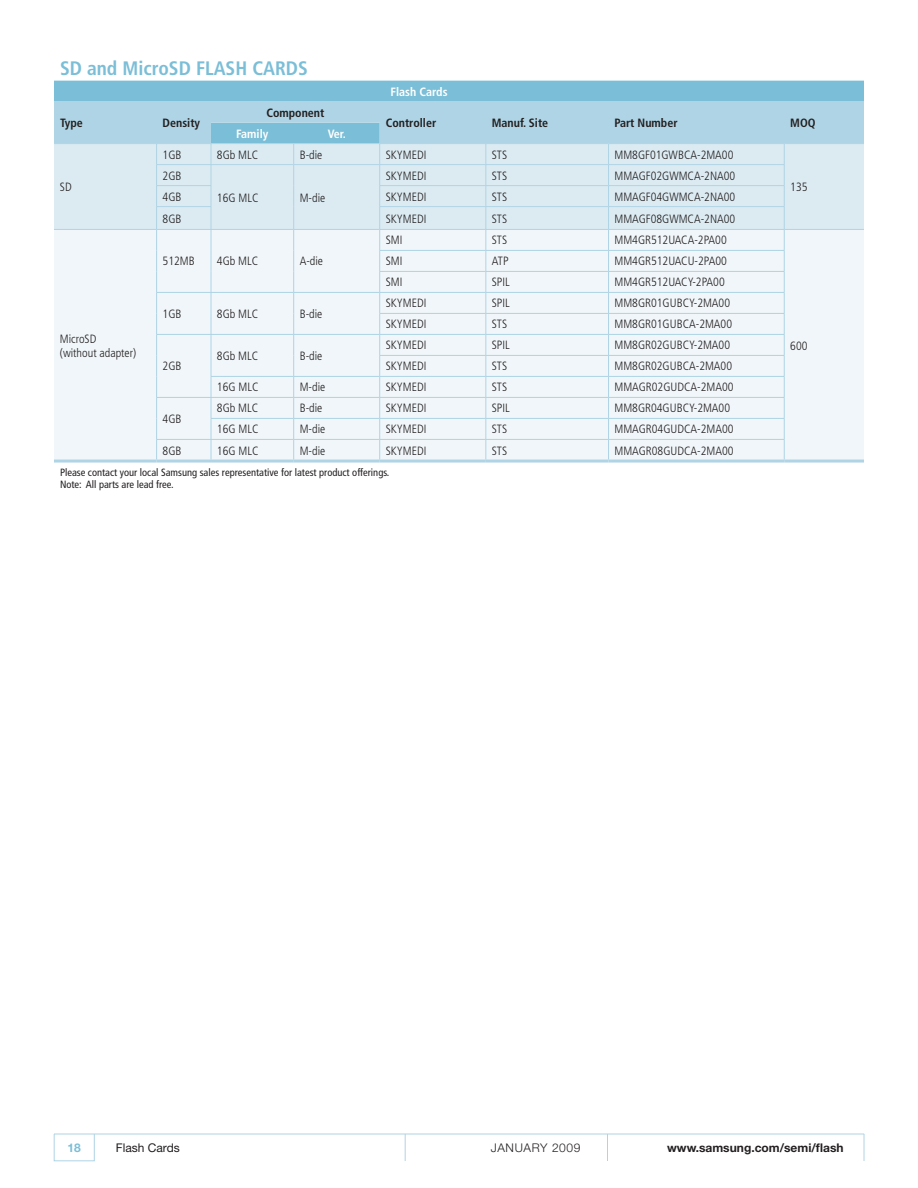
<style>
.page{position:relative;width:918px;height:1188px;background:#fff}
.page>*{position:absolute;margin:0;border:0;box-sizing:border-box;transform-origin:0 0}
.t1{font:700 condensed 19.5px "Frutiger";color:#7bbed7}
.t2{font:300 condensed 12px/14.4px "Frutiger";color:#231f20}
.t3{font:700 condensed 12px "Frutiger";color:#231f20}
.t4{font:700 12px "Helvetica Neue";color:#231f20}
.t5{font:700 condensed 12px "Frutiger";color:#fff}
.t6{font:300 12px "Helvetica Neue";letter-spacing:.05em;color:#231f20}
.t7{font:12px "Helvetica Neue";color:#231f20}
.t8{font:700 12px "Helvetica Neue";color:#7bbed7}
.t9{font:condensed 10.5px/12.6px "Frutiger";color:#231f20}
</style>
<div class="page">
<div style="left:54px;top:1134px;width:40px;height:27px;border:1px solid #afd4e5"></div>
<hr style="left:54px;top:1134px;width:810px;height:1px;background:#afd4e5">
<svg style="left:607px;top:1135px;width:1px;height:26px"></svg>
<svg style="left:864px;top:1134px;width:1px;height:27px"></svg>
<svg style="left:405px;top:1134px;width:1px;height:27px"></svg>
<div style="left:54px;top:81px;width:810px;height:21px;background:#7bbed7"></div>
<hr style="left:784px;top:460px;width:80px;height:3px;background:#afd4e5">
<hr style="left:157px;top:460px;width:54px;height:3px;background:#afd4e5">
<hr style="left:211px;top:460px;width:83px;height:3px;background:#afd4e5">
<hr style="left:294px;top:460px;width:86px;height:3px;background:#afd4e5">
<hr style="left:380px;top:460px;width:106px;height:3px;background:#afd4e5">
<hr style="left:486px;top:460px;width:123px;height:3px;background:#afd4e5">
<hr style="left:609px;top:460px;width:175px;height:3px;background:#afd4e5">
<hr style="left:54px;top:460px;width:103px;height:3px;background:#afd4e5">
<svg style="left:54px;top:102px;width:810px;height:358px"></svg>
<hr style="left:294px;top:376px;width:86px;height:1px;background:#afd4e5">
<h1 class="t1" style="left:60px;top:56px;width:216px">SD and MicroSD Flash Cards</h1>
<p class="t3" style="left:60px;top:116px;width:24px">Type</p>
<p class="t3" style="left:163px;top:116px;width:39px">Density</p>
<p class="t3" style="left:266px;top:105px;width:60px">Component</p>
<p class="t5" style="left:236px;top:126px;width:34px">Family</p>
<p class="t5" style="left:328px;top:126px;width:20px">Ver.</p>
<p class="t5" style="left:391px;top:84px;width:59px">Flash Cards</p>
<p class="t3" style="left:386px;top:116px;width:52px">Controller</p>
<p class="t3" style="left:492px;top:116px;width:58px">Manuf. Site</p>
<p class="t3" style="left:615px;top:116px;width:65px">Part Number</p>
<p class="t3" style="left:790px;top:116px;width:27px">MOQ</p>
<p class="t2" style="left:163px;top:147px;width:20px">1GB</p>
<p class="t2" style="left:217px;top:147px;width:43px">8Gb MLC</p>
<p class="t2" style="left:300px;top:147px;width:24px">B-die</p>
<p class="t2" style="left:386px;top:147px;width:42px">SKYMEDI</p>
<p class="t2" style="left:492px;top:147px;width:17px">STS</p>
<p class="t2" style="left:615px;top:147px;width:120px">MM8GF01GWBCA-2MA00</p>
<p class="t2" style="left:60px;top:180px;width:13px">SD</p>
<p class="t2" style="left:60px;top:331px;width:78px">MicroSD<br>(without adapter)</p>
<p class="t2" style="left:163px;top:168px;width:20px">2GB</p>
<p class="t2" style="left:386px;top:168px;width:42px">SKYMEDI</p>
<p class="t2" style="left:492px;top:168px;width:17px">STS</p>
<p class="t2" style="left:615px;top:168px;width:122px">MMAGF02GWMCA-2NA00</p>
<p class="t2" style="left:163px;top:189px;width:20px">4GB</p>
<p class="t2" style="left:386px;top:189px;width:42px">SKYMEDI</p>
<p class="t2" style="left:492px;top:189px;width:17px">STS</p>
<p class="t2" style="left:615px;top:189px;width:122px">MMAGF04GWMCA-2NA00</p>
<p class="t2" style="left:163px;top:211px;width:20px">8GB</p>
<p class="t2" style="left:386px;top:211px;width:42px">SKYMEDI</p>
<p class="t2" style="left:492px;top:211px;width:17px">STS</p>
<p class="t2" style="left:615px;top:211px;width:122px">MMAGF08GWMCA-2NA00</p>
<p class="t2" style="left:217px;top:190px;width:43px">16G MLC</p>
<p class="t2" style="left:300px;top:190px;width:27px">M-die</p>
<p class="t2" style="left:163px;top:254px;width:34px">512MB</p>
<p class="t2" style="left:217px;top:254px;width:43px">4Gb MLC</p>
<p class="t2" style="left:300px;top:254px;width:25px">A-die</p>
<p class="t2" style="left:163px;top:307px;width:20px">1GB</p>
<p class="t2" style="left:217px;top:307px;width:43px">8Gb MLC</p>
<p class="t2" style="left:300px;top:307px;width:24px">B-die</p>
<p class="t2" style="left:163px;top:359px;width:20px">2GB</p>
<p class="t2" style="left:217px;top:349px;width:43px">8Gb MLC</p>
<p class="t2" style="left:300px;top:349px;width:24px">B-die</p>
<p class="t2" style="left:386px;top:233px;width:18px">SMI</p>
<p class="t2" style="left:492px;top:233px;width:17px">STS</p>
<p class="t2" style="left:615px;top:233px;width:114px">MM4GR512UACA-2PA00</p>
<p class="t2" style="left:386px;top:254px;width:18px">SMI</p>
<p class="t2" style="left:492px;top:254px;width:18px">ATP</p>
<p class="t2" style="left:615px;top:254px;width:114px">MM4GR512UACU-2PA00</p>
<p class="t2" style="left:386px;top:275px;width:18px">SMI</p>
<p class="t2" style="left:492px;top:275px;width:19px">SPIL</p>
<p class="t2" style="left:615px;top:275px;width:112px">MM4GR512UACY-2PA00</p>
<p class="t2" style="left:386px;top:296px;width:42px">SKYMEDI</p>
<p class="t2" style="left:492px;top:296px;width:19px">SPIL</p>
<p class="t2" style="left:615px;top:296px;width:117px">MM8GR01GUBCY-2MA00</p>
<p class="t2" style="left:386px;top:317px;width:42px">SKYMEDI</p>
<p class="t2" style="left:492px;top:317px;width:17px">STS</p>
<p class="t2" style="left:615px;top:317px;width:119px">MM8GR01GUBCA-2MA00</p>
<p class="t2" style="left:386px;top:338px;width:42px">SKYMEDI</p>
<p class="t2" style="left:492px;top:338px;width:19px">SPIL</p>
<p class="t2" style="left:615px;top:338px;width:117px">MM8GR02GUBCY-2MA00</p>
<p class="t2" style="left:386px;top:359px;width:42px">SKYMEDI</p>
<p class="t2" style="left:492px;top:359px;width:17px">STS</p>
<p class="t2" style="left:615px;top:359px;width:119px">MM8GR02GUBCA-2MA00</p>
<p class="t2" style="left:163px;top:412px;width:20px">4GB</p>
<p class="t2" style="left:217px;top:380px;width:43px">16G MLC</p>
<p class="t2" style="left:300px;top:380px;width:27px">M-die</p>
<p class="t2" style="left:386px;top:380px;width:42px">SKYMEDI</p>
<p class="t2" style="left:492px;top:380px;width:17px">STS</p>
<p class="t2" style="left:615px;top:380px;width:121px">MMAGR02GUDCA-2MA00</p>
<p class="t2" style="left:217px;top:401px;width:43px">8Gb MLC</p>
<p class="t2" style="left:300px;top:401px;width:24px">B-die</p>
<p class="t2" style="left:386px;top:401px;width:42px">SKYMEDI</p>
<p class="t2" style="left:492px;top:401px;width:19px">SPIL</p>
<p class="t2" style="left:615px;top:401px;width:117px">MM8GR04GUBCY-2MA00</p>
<p class="t2" style="left:217px;top:422px;width:43px">16G MLC</p>
<p class="t2" style="left:300px;top:422px;width:27px">M-die</p>
<p class="t2" style="left:386px;top:422px;width:42px">SKYMEDI</p>
<p class="t2" style="left:492px;top:422px;width:17px">STS</p>
<p class="t2" style="left:615px;top:422px;width:121px">MMAGR04GUDCA-2MA00</p>
<p class="t2" style="left:163px;top:444px;width:20px">8GB</p>
<p class="t2" style="left:217px;top:444px;width:43px">16G MLC</p>
<p class="t2" style="left:300px;top:444px;width:27px">M-die</p>
<p class="t2" style="left:386px;top:444px;width:42px">SKYMEDI</p>
<p class="t2" style="left:492px;top:444px;width:17px">STS</p>
<p class="t2" style="left:615px;top:444px;width:121px">MMAGR08GUDCA-2MA00</p>
<p class="t9" style="left:60px;top:466px;width:331px">Please contact your local Samsung sales representative for latest product offerings.<br>Note: All parts are lead free.</p>
<p class="t2" style="left:790px;top:180px;width:19px">135</p>
<p class="t2" style="left:790px;top:339px;width:19px">600</p>
<p class="t8" style="left:68px;top:1141px;width:15px">18</p>
<p class="t7" style="left:116px;top:1141px;width:66px">Flash Cards</p>
<p class="t6" style="left:491px;top:1141px;width:91px">JANUARY 2009</p>
<p class="t4" style="left:667px;top:1140px;width:178px">www.samsung.com/semi/flash</p>
</div>
